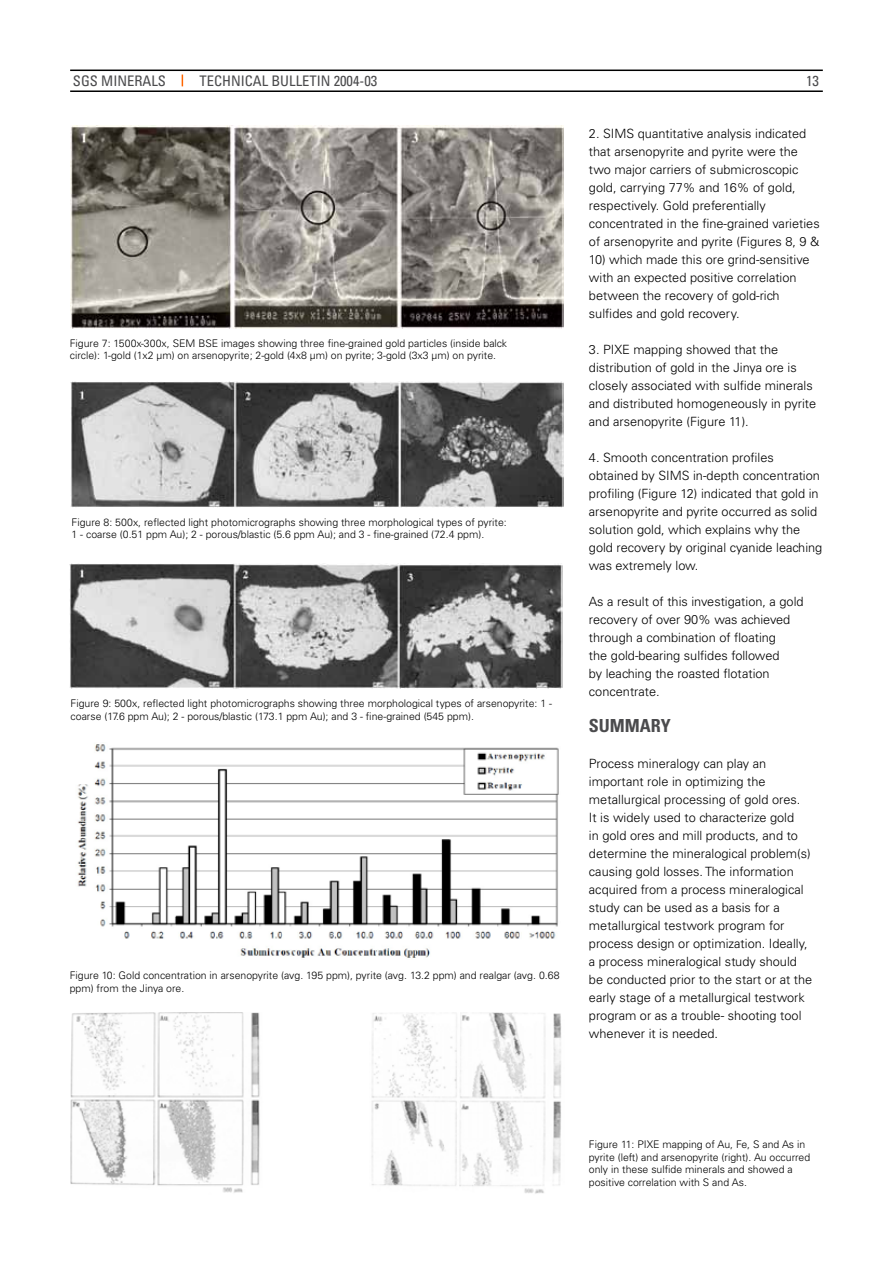
<style>
.page{position:relative;width:893px;height:1263px;background:#fff}
.page>*{position:absolute;margin:0;border:0;box-sizing:border-box;transform-origin:0 0}
.t1{font:700 condensed 18px "Univers LT";color:#4b4b4d}
.t2{font:condensed 14.55px "Univers LT";color:#4b4b4d}
.t3{font:300 12.75px/18px "Univers LT";color:#000}
.t4{font:300 10.5px/12.6px "Univers LT";color:#000}
</style>
<div class="page">
<hr style="left:70px;top:70px;width:753px;height:1px;background:#000">
<hr style="left:70px;top:90px;width:753px;height:2px;background:#000">
<img style="left:70px;top:125px;width:493px;height:204px">
<img style="left:71px;top:382px;width:493px;height:125px">
<img style="left:69px;top:563px;width:494px;height:126px">
<img style="left:77px;top:744px;width:482px;height:214px">
<img style="left:70px;top:1012px;width:491px;height:182px">
<p class="t2" style="left:73px;top:72px;width:94px">SGS MINERALS</p>
<p class="t2" style="left:199px;top:72px;width:179px">TECHNICAL BULLETIN 2004-03</p>
<p class="t4" style="left:70px;top:337px;width:439px">Figure 7: 1500x-300x, SEM BSE images showing three fine-grained gold particles (inside balck circle): 1-gold (1x2 µm) on arsenopyrite; 2-gold (4x8 µm) on pyrite; 3-gold (3x3 µm) on pyrite.</p>
<p class="t4" style="left:72px;top:516px;width:437px">Figure 8: 500x, reflected light photomicrographs showing three morphological types of pyrite:<br>1 - coarse (0.51 ppm Au); 2 - porous/blastic (5.6 ppm Au); and 3 - fine-grained (72.4 ppm).</p>
<p class="t4" style="left:71px;top:697px;width:483px">Figure 9: 500x, reflected light photomicrographs showing three morphological types of arsenopyrite: 1 - coarse (17.6 ppm Au); 2 - porous/blastic (173.1 ppm Au); and 3 - fine-grained (545 ppm).</p>
<p class="t4" style="left:70px;top:969px;width:491px">Figure 10: Gold concentration in arsenopyrite (avg. 195 ppm), pyrite (avg. 13.2 ppm) and realgar (avg. 0.68 ppm) from the Jinya ore.</p>
<p class="t2" style="left:806px;top:72px;width:14px">13</p>
<p class="t3" style="left:589px;top:124px;width:232px">2. SIMS quantitative analysis indicated that arsenopyrite and pyrite were the two major carriers of submicroscopic gold, carrying 77% and 16% of gold, respectively. Gold preferentially concentrated in the fine-grained varieties of arsenopyrite and pyrite (Figures 8, 9 &amp;</p>
<p class="t3" style="left:589px;top:250px;width:222px">10) which made this ore grind-sensitive with an expected positive correlation between the recovery of gold-rich sulfides and gold recovery.</p>
<p class="t3" style="left:589px;top:340px;width:229px">3. PIXE mapping showed that the distribution of gold in the Jinya ore is closely associated with sulfide minerals and distributed homogeneously in pyrite and arsenopyrite (Figure 11).</p>
<p class="t3" style="left:589px;top:448px;width:235px">4. Smooth concentration profiles obtained by SIMS in-depth concentration profiling (Figure 12) indicated that gold in arsenopyrite and pyrite occurred as solid solution gold, which explains why the gold recovery by original cyanide leaching was extremely low.</p>
<p class="t3" style="left:589px;top:592px;width:216px">As a result of this investigation, a gold recovery of over 90% was achieved through a combination of floating<br>the gold-bearing sulfides followed<br>by leaching the roasted flotation concentrate.</p>
<h1 class="t1" style="left:589px;top:714px;width:63px">SUMMARY</h1>
<p class="t3" style="left:589px;top:754px;width:225px">Process mineralogy can play an important role in optimizing the metallurgical processing of gold ores.<br>It is widely used to characterize gold<br>in gold ores and mill products, and to determine the mineralogical problem(s) causing gold losses. The information acquired from a process mineralogical study can be used as a basis for a metallurgical testwork program for process design or optimization. Ideally, a process mineralogical study should be conducted prior to the start or at the early stage of a metallurgical testwork program or as a trouble- shooting tool whenever it is needed.</p>
<p class="t4" style="left:589px;top:1138px;width:223px">Figure 11: PIXE mapping of Au, Fe, S and As in pyrite (left) and arsenopyrite (right). Au occurred only in these sulfide minerals and showed a positive correlation with S and As.</p>
</div>
